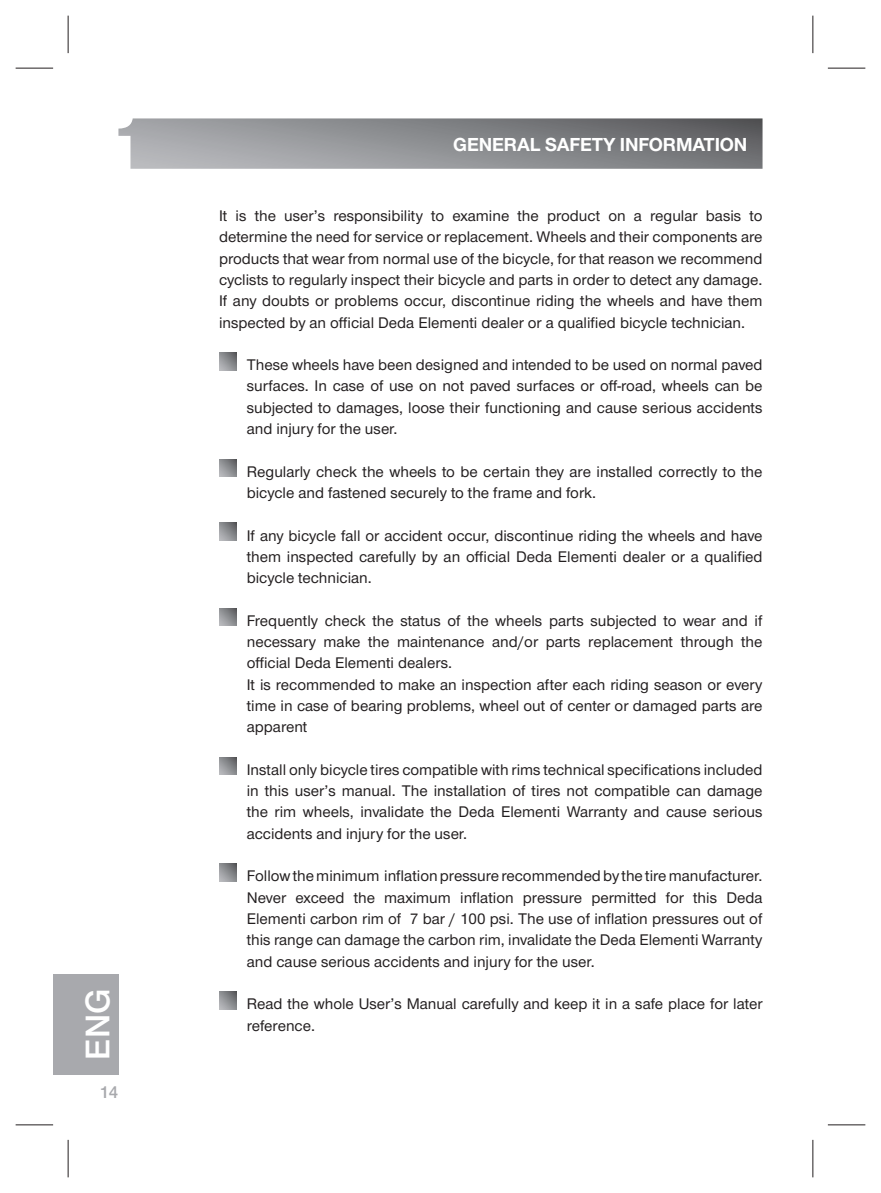
<style>
.page{position:relative;width:881px;height:1193px;background:#fff}
.page>*{position:absolute;margin:0;border:0;box-sizing:border-box;transform-origin:0 0}
.t1{font:35.5px "Nimbus San Nov Sem Bol";color:#fff}
.t2{font:700 19.5px "Nimbus San Nov";letter-spacing:-.01em;color:#fff}
.t3{font:17.75px "Nimbus San Nov Sem Bol";color:#a8a9ad}
.t4{font:500 16px/21.2px "Nimbus San Nov";color:#231f20;text-align:justify}
</style>
<div class="page">
<div style="left:53px;top:974px;width:65px;height:100px;background:#a8a9ad"></div>
<svg style="left:118px;top:118px;width:644px;height:51px;background:#8f9093"></svg>
<svg style="left:219px;top:352px;width:18px;height:18px"></svg>
<svg style="left:219px;top:459px;width:18px;height:18px"></svg>
<svg style="left:219px;top:523px;width:18px;height:17px"></svg>
<svg style="left:219px;top:608px;width:18px;height:18px"></svg>
<svg style="left:219px;top:757px;width:18px;height:18px"></svg>
<svg style="left:219px;top:864px;width:18px;height:17px"></svg>
<svg style="left:219px;top:991px;width:18px;height:18px"></svg>
<hr style="left:16px;top:68px;width:37px;height:1px;background:#231f20">
<hr style="left:828px;top:68px;width:37px;height:1px;background:#231f20">
<hr style="left:16px;top:1124px;width:37px;height:1px;background:#231f20">
<hr style="left:828px;top:1124px;width:37px;height:1px;background:#231f20">
<hr style="left:68px;top:16px;width:1px;height:37px;background:#231f20">
<hr style="left:68px;top:1140px;width:1px;height:37px;background:#231f20">
<hr style="left:812px;top:16px;width:1px;height:37px;background:#231f20">
<hr style="left:812px;top:1140px;width:1px;height:37px;background:#231f20">
<h1 class="t1" style="left:84px;top:1060px;width:72px;rotate:-90deg">ENG</h1>
<p class="t3" style="left:99px;top:1085px;width:20px">14</p>
<p class="t2" style="left:453px;top:137px;width:296px">GENERAL SAFETY INFORMATION</p>
<p class="t4" style="left:219px;top:206px;width:545px">It is the user’s responsibility to examine the product on a regular basis to determine the need for service or replacement. Wheels and their components are products that wear from normal use of the bicycle, for that reason we recommend cyclists to regularly inspect their bicycle and parts in order to detect any damage.<br>If any doubts or problems occur, discontinue riding the wheels and have them inspected by an official Deda Elementi dealer or a qualified bicycle technician.</p>
<p class="t4" style="left:247px;top:355px;width:517px">These wheels have been designed and intended to be used on normal paved surfaces. In case of use on not paved surfaces or off-road, wheels can be subjected to damages, loose their functioning and cause serious accidents and injury for the user.</p>
<p class="t4" style="left:247px;top:462px;width:517px">Regularly check the wheels to be certain they are installed correctly to the bicycle and fastened securely to the frame and fork.</p>
<p class="t4" style="left:247px;top:525px;width:517px">If any bicycle fall or accident occur, discontinue riding the wheels and have them inspected carefully by an official Deda Elementi dealer or a qualified bicycle technician.</p>
<p class="t4" style="left:247px;top:611px;width:517px;text-align:left">Frequently check the status of the wheels parts subjected to wear and if necessary make the maintenance and/or parts replacement through the official Deda Elementi dealers.<br>It is recommended to make an inspection after each riding season or every time in case of bearing problems, wheel out of center or damaged parts are apparent</p>
<p class="t4" style="left:247px;top:760px;width:517px">Install only bicycle tires compatible with rims technical specifications included in this user’s manual. The installation of tires not compatible can damage the rim wheels, invalidate the Deda Elementi Warranty and cause serious accidents and injury for the user.</p>
<p class="t4" style="left:247px;top:866px;width:517px">Follow the minimum inflation pressure recommended by the tire manufacturer.<br>Never exceed the maximum inflation pressure permitted for this Deda Elementi carbon rim of 7 bar / 100 psi. The use of inflation pressures out of this range can damage the carbon rim, invalidate the Deda Elementi Warranty and cause serious accidents and injury for the user.</p>
<p class="t4" style="left:247px;top:994px;width:517px">Read the whole User’s Manual carefully and keep it in a safe place for later reference.</p>
</div>
